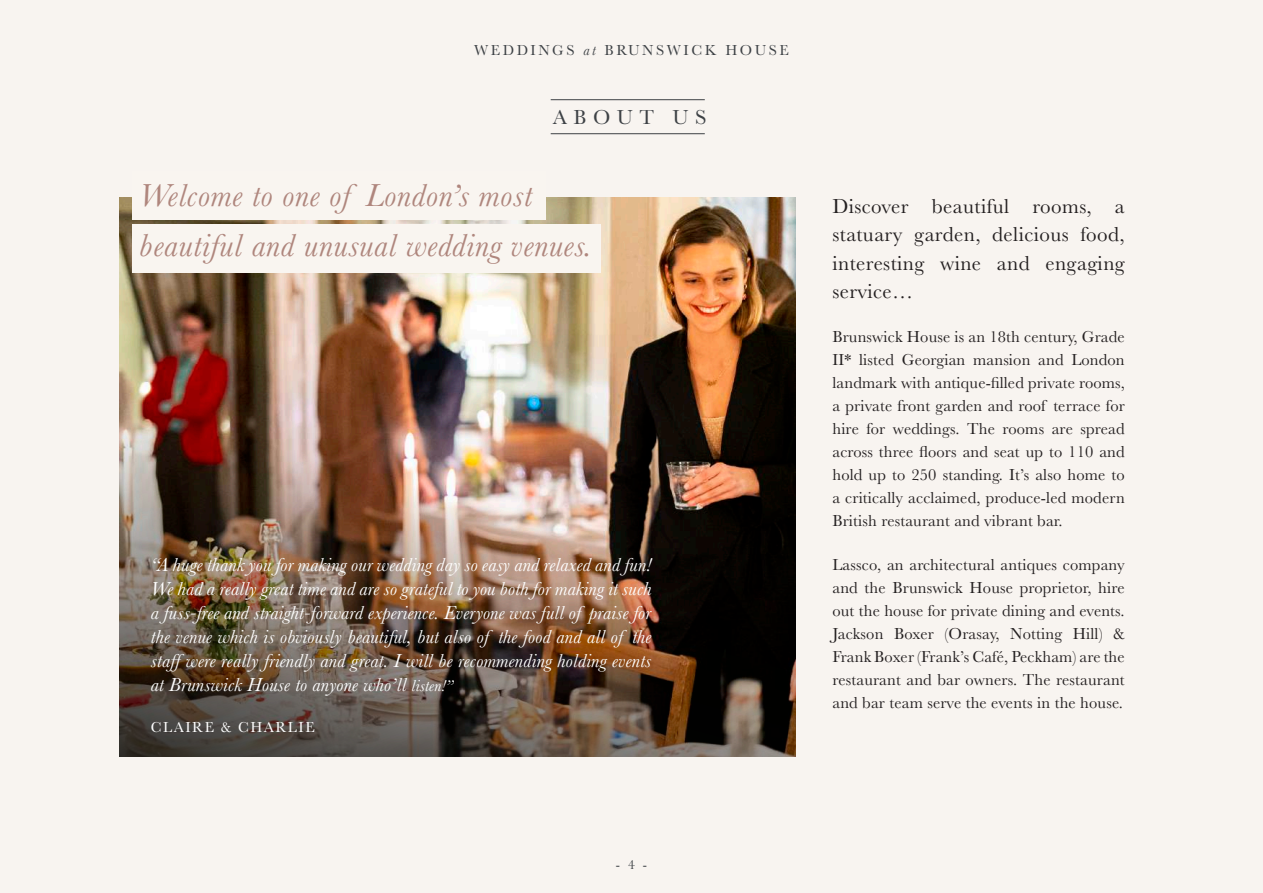
<style>
.page{position:relative;width:1263px;height:893px;background:#f8f4f0}
.page>*{position:absolute;margin:0;border:0;box-sizing:border-box;transform-origin:0 0}
.t1{font:italic 33px/49.5px "Baskerville";letter-spacing:.02em;color:#af867d}
.t2{font:21px/28.5px "Baskerville";letter-spacing:.02em;color:#231f20;text-align:justify}
.t3{font:21px "Baskerville";letter-spacing:.31em;color:#3d4145}
.t4{font:italic 19.5px/24px "Baskerville";letter-spacing:.01em;color:#fff;text-align:justify}
.t5{font:16.5px/23px "Baskerville";letter-spacing:.01em;color:#231f20;text-align:justify}
.t6{font:15px "Baskerville";letter-spacing:.17em;color:#3d4145}
.t7{font:15px "Baskerville";letter-spacing:.1em;color:#fff}
.t8{font:13.5px "Baskerville";color:#3d4145}
.s1{font-style:italic}
.s2{font-size:16.5px}
</style>
<div class="page">
<hr style="left:551px;top:133px;width:154px;height:1px;background:#3d4145">
<hr style="left:551px;top:99px;width:154px;height:1px;background:#3d4145">
<img style="left:119px;top:197px;width:676px;height:137px">
<div style="left:132px;top:224px;width:468px;height:48px;background:#f9f5f0"></div>
<div style="left:132px;top:171px;width:413px;height:48px;background:#f9f5f0"></div>
<img style="left:119px;top:334px;width:676px;height:423px">
<p class="t6" style="left:474px;top:41px;width:316px">WEDDINGS <span class="s1">at</span> BRUNSWICK HOUSE</p>
<p class="t3" style="left:553px;top:103px;width:155px">ABOUT US</p>
<h1 class="t1" style="left:139px;top:171px;width:454px">Welcome to one of London’s most beautiful and unusual wedding venues.</h1>
<p class="t4" style="left:151px;top:553px;width:502px">“A huge thank you for making our wedding day so easy and relaxed and fun!<br>We had a really great time and are so grateful to you both for making it such a fuss-free and straight-forward experience. Everyone was full of praise for the venue which is obviously beautiful, but also of the food and all of the staffwere really friendly and great. I will be recommending holding events at Brunswick House to anyone who’ll <span class="s2">listen!”</span></p>
<p class="t7" style="left:151px;top:718px;width:165px">CLAIRE &amp; CHARLIE</p>
<p class="t2" style="left:832px;top:192px;width:294px">Discover beautiful rooms, a statuary garden, delicious food, interesting wine and engaging service…</p>
<p class="t5" style="left:832px;top:326px;width:294px">Brunswick House is an 18th century, Grade II* listed Georgian mansion and London landmark with antique-filled private rooms, a private front garden and roof terrace for hire for weddings. The rooms are spread across three floors and seat up to 110 and hold up to 250 standing. It’s also home to a critically acclaimed, produce-led modern British restaurant and vibrant bar.</p>
<p class="t5" style="left:832px;top:554px;width:294px">Lassco, an architectural antiques company and the Brunswick House proprietor, hire out the house for private dining and events.<br>Jackson Boxer (Orasay, Notting Hill) &amp; Frank Boxer (Frank’s Café, Peckham) are the restaurant and bar owners. The restaurant and bar team serve the events in the house.</p>
<p class="t8" style="left:616px;top:856px;width:33px">- 4 -</p>
</div>
